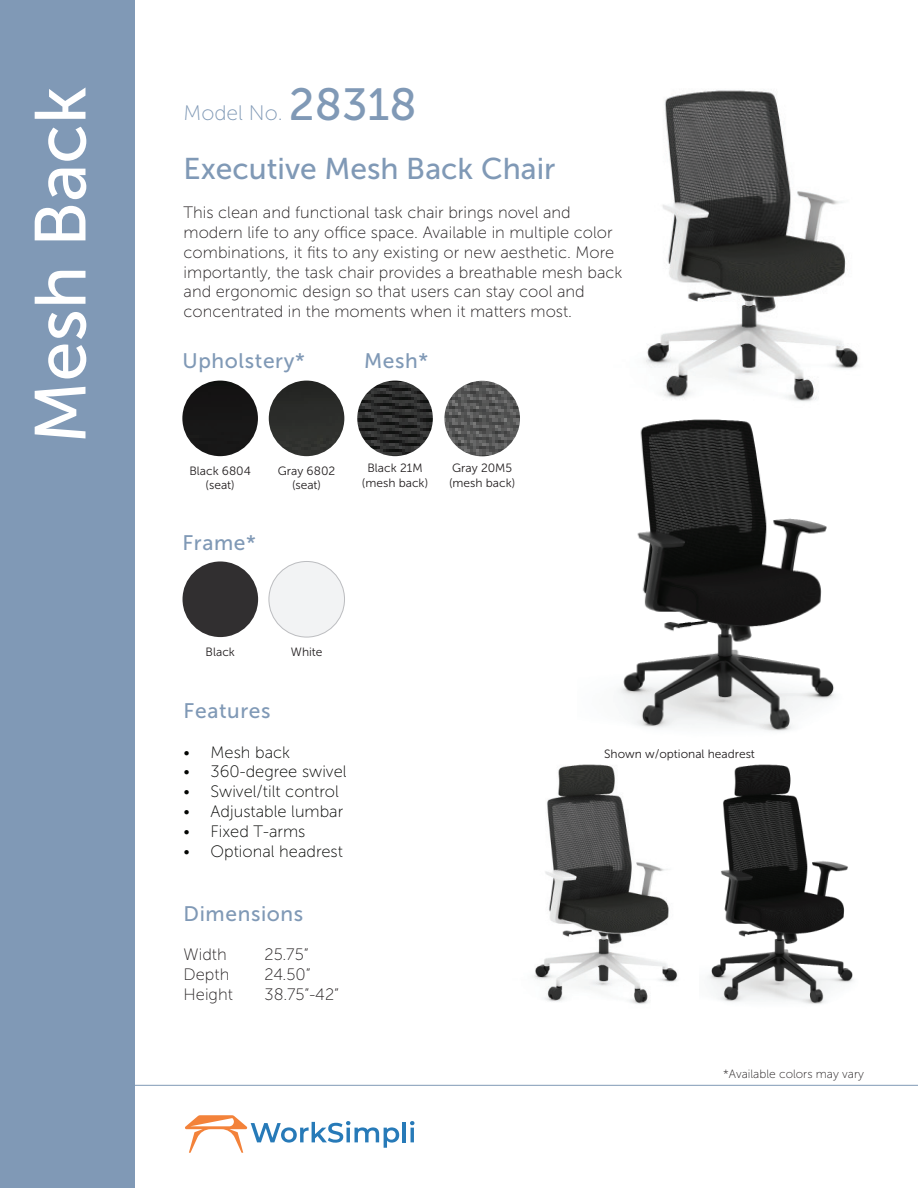
<style>
.page{position:relative;width:918px;height:1188px;background:#fff}
.page>*{position:absolute;margin:0;border:0;box-sizing:border-box;transform-origin:0 0}
.t1{font:72px "Museo Sans 500";color:#fff}
.t2{font:30px "Museo Sans 500";color:#8099b6}
.t3{font:21px "Museo Sans 500";letter-spacing:.03em;color:#8099b6}
.t4{font:21px "Museo Sans 100";color:#8099b6}
.t5{font:16.5px/19.8px "Museo Sans 100";color:#231f20}
.t6{font:16.5px "Museo Sans 100";color:#040503}
.t7{font:12px/14.4px "Museo Sans 300";color:#231f20;text-align:center}
.t8{font:12px "Museo Sans 100";color:#231f20}
.s1{font-family:"Museo Sans 500";font-size:45px}
</style>
<div class="page">
<div style="left:0;top:0;width:135px;height:1188px;background:#8099b6"></div>
<hr style="left:135px;top:1085px;width:783px;height:1px;background:#8099b6">
<img style="left:646px;top:90px;width:214px;height:312px">
<img style="left:618px;top:419px;width:217px;height:312px">
<img style="left:707px;top:764px;width:147px;height:240px">
<img style="left:534px;top:764px;width:144px;height:240px">
<div style="left:269px;top:561px;width:76px;height:76px;background:#f2f3f4;border-radius:50%"></div>
<div style="left:269px;top:561px;width:76px;height:76px;border:1px solid #bcbdc0;border-radius:50%"></div>
<div style="left:183px;top:561px;width:75px;height:76px;background:#312f30;border-radius:50%"></div>
<img style="left:269px;top:381px;width:75px;height:75px;border-radius:38px">
<img style="left:444px;top:381px;width:76px;height:75px;border-radius:38px">
<img style="left:357px;top:381px;width:76px;height:75px;border-radius:38px">
<div style="left:182px;top:381px;width:76px;height:75px;background:#161616;border-radius:38px"></div>
<hr style="left:403px;top:1122px;width:3px;height:20px;background:#277ab8">
<svg style="left:410px;top:1121px;width:4px;height:21px"></svg>
<svg style="left:185px;top:1115px;width:214px;height:38px"></svg>
<h1 class="t1" style="left:21px;top:444px;width:359px;rotate:-90deg">Mesh Back</h1>
<p class="t4" style="left:184px;top:102px;width:235px">Model No. <span class="s1">28318</span></p>
<h2 class="t2" style="left:184px;top:152px;width:373px">Executive Mesh Back Chair</h2>
<p class="t5" style="left:184px;top:203px;width:440px">This clean and functional task chair brings novel and modern life to any office space. Available in multiple color combinations, it fits to any existing or new aesthetic. More importantly, the task chair provides a breathable mesh back and ergonomic design so that users can stay cool and concentrated in the moments when it matters most.</p>
<p class="t3" style="left:183px;top:349px;width:124px">Upholstery*</p>
<p class="t3" style="left:364px;top:349px;width:66px">Mesh*</p>
<p class="t7" style="left:189px;top:464px;width:63px">Black 6804 (seat)</p>
<p class="t3" style="left:183px;top:531px;width:75px">Frame*</p>
<p class="t7" style="left:362px;top:461px;width:68px">Black 21M (mesh back)</p>
<p class="t7" style="left:278px;top:464px;width:59px">Gray 6802 (seat)</p>
<p class="t7" style="left:449px;top:461px;width:68px;text-align:left">Gray 20M5 (mesh back)</p>
<p class="t7" style="left:206px;top:645px;width:31px">Black</p>
<p class="t7" style="left:291px;top:645px;width:33px">White</p>
<p class="t3" style="left:184px;top:699px;width:88px">Features</p>
<p class="t6" style="left:184px;top:743px;width:108px">• Mesh back</p>
<p class="t6" style="left:184px;top:763px;width:165px">• 360-degree swivel</p>
<p class="t6" style="left:184px;top:783px;width:157px">• Swivel/tilt control</p>
<p class="t6" style="left:184px;top:802px;width:161px">• Adjustable lumbar</p>
<p class="t6" style="left:184px;top:822px;width:123px">• Fixed T-arms</p>
<p class="t6" style="left:184px;top:842px;width:161px">• Optional headrest</p>
<p class="t3" style="left:184px;top:902px;width:121px">Dimensions</p>
<p class="t5" style="left:184px;top:945px;width:45px">Width</p>
<p class="t5" style="left:265px;top:945px;width:46px">25.75”</p>
<p class="t5" style="left:184px;top:965px;width:47px">Depth</p>
<p class="t5" style="left:265px;top:965px;width:48px">24.50”</p>
<p class="t5" style="left:184px;top:984px;width:51px">Height</p>
<p class="t5" style="left:265px;top:984px;width:76px">38.75”-42”</p>
<p class="t7" style="left:604px;top:746px;width:152px">Shown w/optional headrest</p>
<p class="t8" style="left:723px;top:1068px;width:142px">*Available colors may vary</p>
</div>
